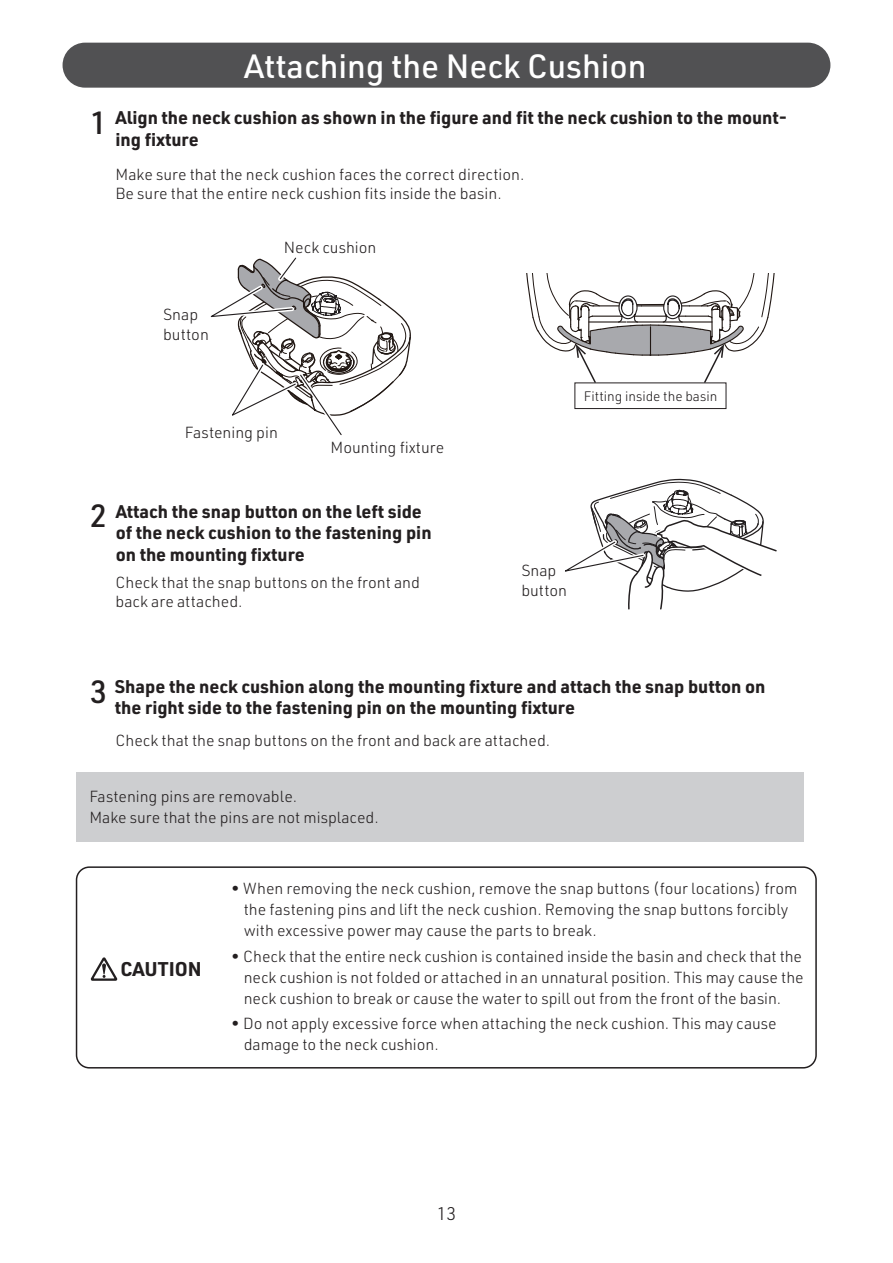
<style>
.page{position:relative;width:893px;height:1263px;background:#fff}
.page>*{position:absolute;margin:0;border:0;box-sizing:border-box;transform-origin:0 0}
.t1{font:500 33px "URWDIN";color:#fff}
.t2{font:500 31.5px "URWDIN";color:#231f20}
.t3{font:700 19.5px "URWDIN";color:#231f20}
.t4{font:700 18px/21.6px "URWDIN";color:#231f20}
.t5{font:300 18px "URWDIN";color:#231f20}
.t6{font:300 15.75px/21px "URWDIN";color:#231f20}
.t7{font:300 13.5px "URWDIN";color:#231f20}
</style>
<div class="page">
<div style="left:574px;top:382px;width:152px;height:27px;border:1px solid #231f20"></div>
<svg style="left:526px;top:273px;width:249px;height:111px"></svg>
<div style="left:77px;top:772px;width:727px;height:70px;background:#cdced0"></div>
<div style="left:63px;top:43px;width:767px;height:45px;background:#515153;border-radius:22px"></div>
<svg style="left:210px;top:257px;width:201px;height:179px"></svg>
<svg style="left:565px;top:478px;width:212px;height:132px"></svg>
<div style="left:76px;top:866px;width:741px;height:202px;border:2px solid #231f20;border-radius:13px"></div>
<svg style="left:91px;top:957px;width:26px;height:24px"></svg>
<h2 class="t2" style="left:90px;top:102px;width:19px">1</h2>
<h1 class="t1" style="left:244px;top:44px;width:404px">Attaching the Neck Cushion</h1>
<p class="t4" style="left:115px;top:106px;width:673px">Align the neck cushion as shown in the figure and fit the neck cushion to the mount&shy;ing fixture</p>
<p class="t6" style="left:116px;top:164px;width:410px;line-height:19.5px">Make sure that the neck cushion faces the correct direction.<br>Be sure that the entire neck cushion fits inside the basin.</p>
<p class="t6" style="left:284px;top:237px;width:94px">Neck cushion</p>
<p class="t6" style="left:163px;top:305px;width:47px;line-height:19.5px">Snap button</p>
<p class="t6" style="left:185px;top:421px;width:94px">Fastening pin</p>
<p class="t6" style="left:330px;top:437px;width:115px">Mounting fixture</p>
<h2 class="t2" style="left:90px;top:495px;width:19px">2</h2>
<p class="t4" style="left:116px;top:500px;width:318px">Attach the snap button on the left side of the neck cushion to the fastening pin on the mounting fixture</p>
<p class="t6" style="left:116px;top:572px;width:306px;line-height:19.5px">Check that the snap buttons on the front and back are attached.</p>
<p class="t7" style="left:584px;top:387px;width:135px">Fitting inside the basin</p>
<p class="t6" style="left:521px;top:560px;width:47px;line-height:19.5px">Snap button</p>
<h2 class="t2" style="left:90px;top:671px;width:19px">3</h2>
<p class="t4" style="left:115px;top:675px;width:652px">Shape the neck cushion along the mounting fixture and attach the snap button on the right side to the fastening pin on the mounting fixture</p>
<p class="t6" style="left:116px;top:730px;width:436px">Check that the snap buttons on the front and back are attached.</p>
<p class="t6" style="left:89px;top:785px;width:291px">Fastening pins are removable.<br>Make sure that the pins are not misplaced.</p>
<p class="t3" style="left:120px;top:956px;width:83px">CAUTION</p>
<p class="t6" style="left:244px;top:878px;width:555px;text-indent:-12px">• When removing the neck cushion, remove the snap buttons (four locations) from the fastening pins and lift the neck cushion. Removing the snap buttons forcibly with excessive power may cause the parts to break.</p>
<p class="t6" style="left:244px;top:945px;width:561px;text-align:justify;text-indent:-12px">• Check that the entire neck cushion is contained inside the basin and check that the neck cushion is not folded or attached in an unnatural position. This may cause the neck cushion to break or cause the water to spill out from the front of the basin.</p>
<p class="t6" style="left:244px;top:1013px;width:534px;text-indent:-12px">• Do not apply excessive force when attaching the neck cushion. This may cause damage to the neck cushion.</p>
<p class="t5" style="left:437px;top:1202px;width:21px">13</p>
</div>
